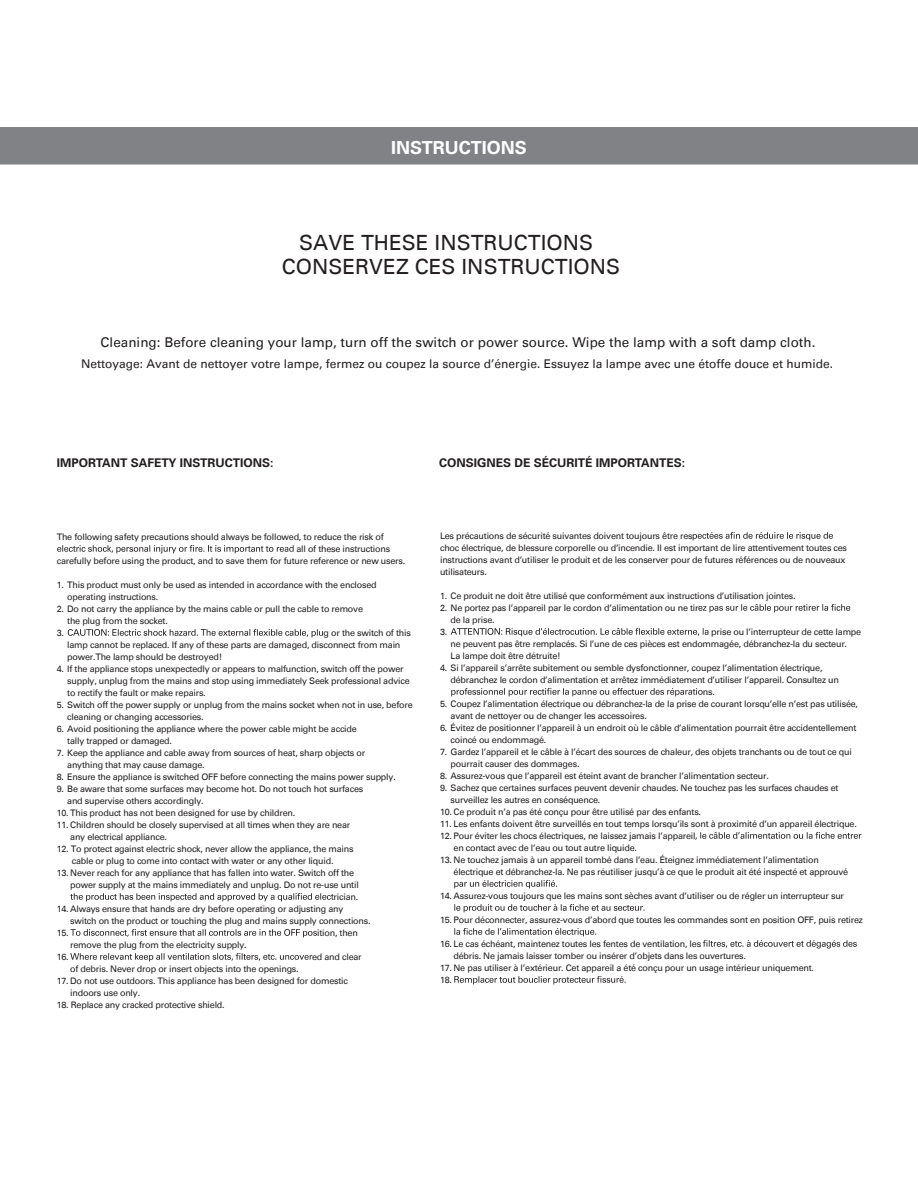
<style>
.page{position:relative;width:918px;height:1188px;background:#fff}
.page>*{position:absolute;margin:0;border:0;box-sizing:border-box;transform-origin:0 0}
.t1{font:21px/24.3px "Univers";color:#231f20;text-align:center}
.t2{font:700 18px "Univers LT";color:#fff}
.t3{font:13.5px "Univers";color:#231f20}
.t4{font:12px "Univers";color:#231f20}
.t5{font:700 12px "Univers LT";color:#231f20}
.t6{font:9px/12px "Univers";letter-spacing:-.025em;color:#231f20}
</style>
<div class="page">
<div style="left:0;top:127px;width:918px;height:38px;background:#808285"></div>
<svg style="left:57px;top:545px;width:237px;height:8px"></svg>
<svg style="left:68px;top:629px;width:255px;height:8px"></svg>
<svg style="left:70px;top:893px;width:264px;height:8px"></svg>
<svg style="left:70px;top:929px;width:247px;height:8px"></svg>
<svg style="left:70px;top:953px;width:242px;height:8px"></svg>
<svg style="left:693px;top:532px;width:140px;height:8px"></svg>
<svg style="left:698px;top:604px;width:152px;height:8px"></svg>
<svg style="left:451px;top:628px;width:257px;height:8px"></svg>
<svg style="left:451px;top:688px;width:252px;height:8px"></svg>
<svg style="left:695px;top:832px;width:166px;height:8px"></svg>
<svg style="left:454px;top:880px;width:103px;height:8px"></svg>
<svg style="left:454px;top:904px;width:191px;height:8px"></svg>
<svg style="left:454px;top:928px;width:142px;height:8px"></svg>
<svg style="left:703px;top:940px;width:154px;height:8px"></svg>
<svg style="left:454px;top:976px;width:172px;height:8px"></svg>
<h2 class="t2" style="left:391px;top:137px;width:137px">INSTRUCTIONS</h2>
<h1 class="t1" style="left:282px;top:230px;width:340px">SAVE THESE INSTRUCTIONS<br>CONSERVEZ CES INSTRUCTIONS</h1>
<h3 class="t3" style="left:101px;top:334px;width:716px">Cleaning: Before cleaning your lamp, turn off the switch or power source. Wipe the lamp with a soft damp cloth.</h3>
<h3 class="t4" style="left:81px;top:357px;width:754px">Nettoyage: Avant de nettoyer votre lampe, fermez ou coupez la source d’énergie. Essuyez la lampe avec une étoffe douce et humide.</h3>
<h3 class="t5" style="left:57px;top:456px;width:218px">IMPORTANT SAFETY INSTRUCTIONS:</h3>
<p class="t6" style="left:57px;top:531px;width:328px">The following safety precautions should always be followed, to reduce the risk of</p>
<p class="t6" style="left:296px;top:543px;width:95px">all of these instructions</p>
<p class="t6" style="left:57px;top:555px;width:350px">carefully before using the product, and to save them for future reference or new users.</p>
<p class="t6" style="left:67px;top:579px;width:311px;text-indent:-11px">1. This product must only be used as intended in accordance with the enclosed operating instructions.</p>
<p class="t6" style="left:57px;top:603px;width:308px">2. Do not carry the appliance by the mains cable or pull the cable to remove</p>
<p class="t6" style="left:67px;top:615px;width:102px">the plug from the socket.</p>
<p class="t6" style="left:57px;top:627px;width:9px">3.</p>
<p class="t6" style="left:67px;top:627px;width:345px;text-indent:256px">g or the switch of this lamp cannot be replaced. If any of these parts are damaged, disconnect from main power.The lamp should be destroyed!</p>
<p class="t6" style="left:67px;top:663px;width:344px;text-indent:-11px">4. If the appliance stops unexpectedly or appears to malfunction, switch off the power supply, unplug from the mains and stop using immediately Seek professional advice to rectify the fault or make repairs.</p>
<p class="t6" style="left:67px;top:699px;width:347px;text-indent:-11px">5. Switch off the power supply or unplug from the mains socket when not in use, before cleaning or changing accessories.</p>
<p class="t6" style="left:67px;top:723px;width:291px;text-indent:-11px">6. Avoid positioning the appliance where the power cable might be accide tally trapped or damaged.</p>
<p class="t6" style="left:67px;top:747px;width:299px;text-indent:-11px">7. Keep the appliance and cable away from sources of heat, sharp objects or anything that may cause damage.</p>
<p class="t6" style="left:57px;top:771px;width:341px">8. Ensure the appliance is switched OFF before connecting the mains power supply.</p>
<p class="t6" style="left:67px;top:783px;width:298px;text-indent:-11px">9. Be aware that some surfaces may become hot. Do not touch hot surfaces and supervise others accordingly.</p>
<p class="t6" style="left:57px;top:807px;width:240px">10. This product has not been designed for use by children.</p>
<p class="t6" style="left:70px;top:819px;width:282px;text-indent:-13px">11. Children should be closely supervised at all times when they are near any electrical appliance.</p>
<p class="t6" style="left:57px;top:843px;width:298px;text-align:center">12. To protect against electric shock, never allow the appliance, the mains cable or plug to come into contact with water or any other liquid.</p>
<p class="t6" style="left:57px;top:867px;width:299px">13. Never reach for any appliance that has fallen into water. Switch off the</p>
<p class="t6" style="left:70px;top:879px;width:290px">power supply at the mains immediately and unplug. Do not re-use until</p>
<p class="t6" style="left:334px;top:891px;width:26px">rician.</p>
<p class="t6" style="left:57px;top:903px;width:288px">14. Always ensure that hands are dry before operating or adjusting any</p>
<p class="t6" style="left:70px;top:915px;width:302px">switch on the product or touching the plug and mains supply connections.</p>
<p class="t6" style="left:57px;top:927px;width:14px">15.</p>
<p class="t6" style="left:317px;top:927px;width:42px">ition, then</p>
<p class="t6" style="left:70px;top:939px;width:178px">remove the plug from the electricity supply.</p>
<p class="t6" style="left:57px;top:951px;width:14px">16.</p>
<p class="t6" style="left:312px;top:951px;width:51px">ed and clear</p>
<p class="t6" style="left:70px;top:963px;width:230px">of debris. Never drop or insert objects into the openings.</p>
<p class="t6" style="left:70px;top:975px;width:279px;text-indent:-13px">17. Do not use outdoors. This appliance has been designed for domestic indoors use only.</p>
<p class="t6" style="left:57px;top:999px;width:170px">18. Replace any cracked protective shield.</p>
<h3 class="t5" style="left:439px;top:456px;width:247px">CONSIGNES DE SÉCURITÉ IMPORTANTES:</h3>
<p class="t6" style="left:440px;top:530px;width:409px">Les précautions de sécurité suivantes doivent toujours être res<br>choc électrique, de blessure corporelle ou d’incendie. Il est important de lire attentivement toutes ces instructions avant d’utiliser le produit et de les conserver pour de futures références ou de nouveaux utilisateurs.</p>
<p class="t6" style="left:440px;top:590px;width:357px">1. Ce produit ne doit être utilisé que conformément aux instructions d’utilisation jointes.</p>
<p class="t6" style="left:440px;top:602px;width:260px">2. Ne portez pas l’appareil par le cordon d’alimentation ou ne tir</p>
<p class="t6" style="left:451px;top:614px;width:46px">de la prise.</p>
<p class="t6" style="left:440px;top:626px;width:9px">3.</p>
<p class="t6" style="left:451px;top:626px;width:412px;text-indent:261px">prise ou l’interrupteur de cette lampe ne peuvent pas être remplacés. Si l’une de ces pièces est endommagée, débranchez-la du secteur.<br>La lampe doit être détruite!</p>
<p class="t6" style="left:440px;top:662px;width:384px">4. Si l’appareil s’arrête subitement ou semble dysfonctionner, coupez l’alimentation électrique,</p>
<p class="t6" style="left:451px;top:674px;width:390px">débranchez le cordon d’alimentation et arrêtez immédiatement d’utiliser l’appareil. Consultez un</p>
<p class="t6" style="left:703px;top:686px;width:14px">ns.</p>
<p class="t6" style="left:451px;top:698px;width:409px;text-indent:-11px">5. Coupez l’alimentation électrique ou débranchez-la de la prise de courant lorsqu’elle n’est pas utilisée, avant de nettoyer ou de changer les accessoires.</p>
<p class="t6" style="left:451px;top:722px;width:407px;text-indent:-11px">6. Évitez de positionner l’appareil à un endroit où le câble d’alimentation pourrait être accidentellement coincé ou endommagé.</p>
<p class="t6" style="left:451px;top:746px;width:403px;text-indent:-11px">7. Gardez l’appareil et le câble à l’écart des sources de chaleur, des objets tranchants ou de tout ce qui pourrait causer des dommages.</p>
<p class="t6" style="left:440px;top:770px;width:330px">8. Assurez-vous que l’appareil est éteint avant de brancher l’alimentation secteur.</p>
<p class="t6" style="left:451px;top:782px;width:389px;text-indent:-11px">9. Sachez que certaines surfaces peuvent devenir chaudes. Ne touchez pas les surfaces chaudes et surveillez les autres en conséquence.</p>
<p class="t6" style="left:440px;top:806px;width:263px">10. Ce produit n’a pas été conçu pour être utilisé par des enfants.</p>
<p class="t6" style="left:440px;top:818px;width:418px">11. Les enfants doivent être surveillés en tout temps lorsqu’ils sont à proximité d’un appareil électrique.</p>
<p class="t6" style="left:454px;top:830px;width:244px;text-indent:-13px">12. Pour éviter les chocs électriques, ne laissez jamais l’appareil en contact avec de l’eau ou tout autre liquide.</p>
<p class="t6" style="left:454px;top:854px;width:396px;text-indent:-14px">13. Ne touchez jamais à un appareil tombé dans l’eau. Éteignez immédiatement l’alimentation électrique et débranchez-la. Ne pas réutiliser jusqu’à ce que le produit ait été inspecté et approuvé</p>
<p class="t6" style="left:440px;top:890px;width:406px">14. Assurez-vous toujours que les mains sont sèches avant d’utiliser ou de régler un interrupteur sur</p>
<p class="t6" style="left:440px;top:914px;width:424px">15. Pour déconnecter, assurez-vous d’abord que toutes les commandes sont en position OFF, puis retirez</p>
<p class="t6" style="left:454px;top:938px;width:294px;text-indent:-13px">16. Le cas échéant, maintenez toutes les fentes de ventilation, les<br>débris. Ne jamais laisser tomber ou insérer d’objets dans les ouvertures.</p>
<p class="t6" style="left:440px;top:962px;width:375px">17. Ne pas utiliser à l’extérieur. Cet appareil a été conçu pour un usage intérieur uniquement.<br>18.</p>
</div>
